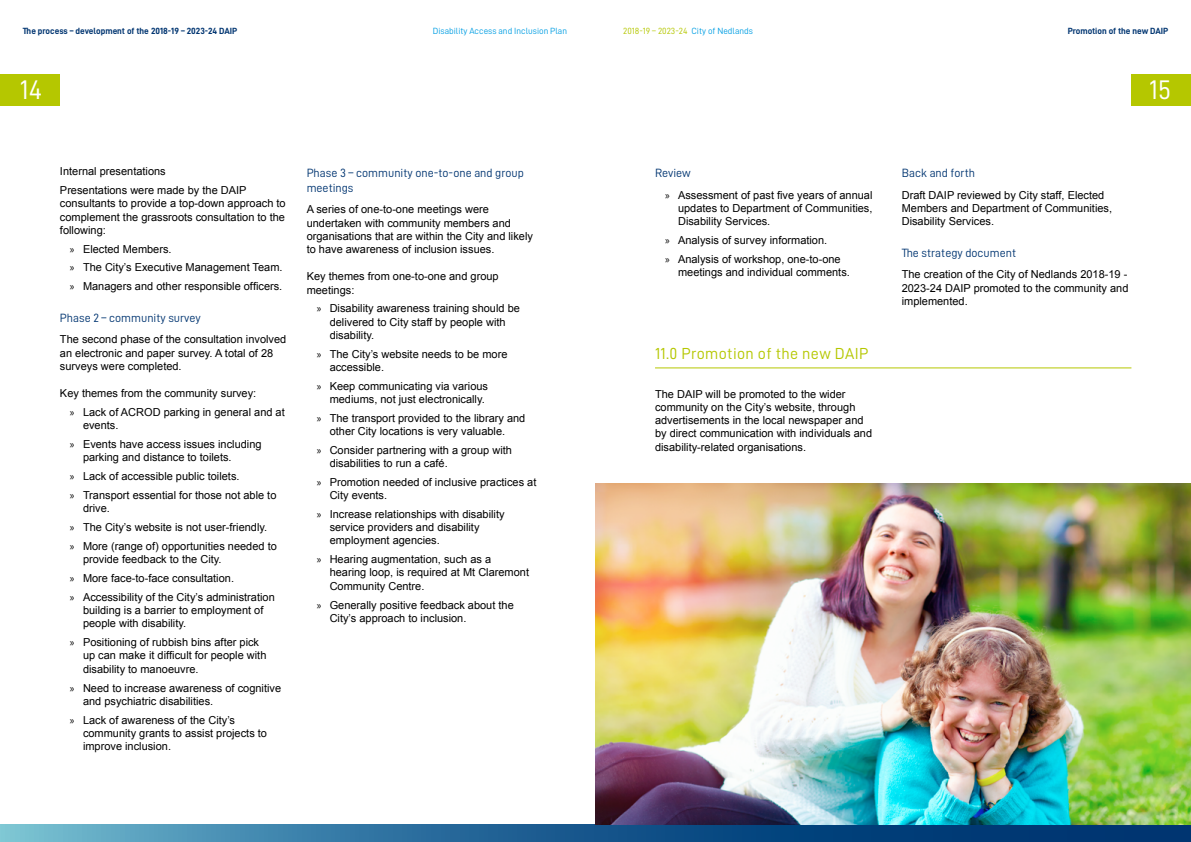
<style>
.page{position:relative;width:1191px;height:842px;background:#fff}
.page>*{position:absolute;margin:0;border:0;box-sizing:border-box;transform-origin:0 0}
.t1{font:27px "D DIN";color:#fff}
.t2{font:16px "D DIN";letter-spacing:.02em;color:#b5c700}
.t3{font:12px/14.4px "D DIN";color:#003571}
.t4{font:11px/13.2px "Arial";color:#000}
.t5{font:9px "D DIN Bold";color:#003571}
.t6{font:9px "D DIN";color:#009ee3}
.t7{font:9px "D DIN";color:#b5c700}
.s1{color:#009ee3}
.s2{font-family:"Myriad Pro"}
</style>
<div class="page">
<svg style="left:0;top:825px;width:1191px;height:17px"></svg>
<div style="left:1131px;top:74px;width:60px;height:31px;background:#b5c700"></div>
<div style="left:0;top:74px;width:60px;height:31px;background:#b5c700"></div>
<hr style="left:655px;top:368px;width:476px;height:1px;background:#b5c700">
<img style="left:595px;top:484px;width:596px;height:341px">
<p class="t5" style="left:23px;top:26px;width:216px">The process – development of the 2018-19 – 2023-24 DAIP</p>
<p class="t6" style="left:433px;top:26px;width:136px">Disability Access and Inclusion Plan</p>
<p class="t7" style="left:623px;top:26px;width:131px">2018-19 – 2023-24 <span class="s1">City of Nedlands</span></p>
<p class="t5" style="left:1067px;top:26px;width:102px">Promotion of the new DAIP</p>
<h1 class="t1" style="left:20px;top:75px;width:24px">14</h1>
<h1 class="t1" style="left:1149px;top:75px;width:23px">15</h1>
<p class="t4" style="left:60px;top:162px;width:188px;line-height:18.9px">Internal presentations<br>Presentations were made by the DAIP</p>
<p class="t4" style="left:60px;top:197px;width:227px;text-align:justify">consultants to provide a top-down approach to complement the grassroots consultation to the following:</p>
<p class="t4" style="left:70px;top:239px;width:214px;line-height:18.9px"><span class="s2">»</span> Elected Members.<br><span class="s2">»</span> The City’s Executive Management Team. <span class="s2">»</span> Managers and other responsible officers.</p>
<p class="t3" style="left:60px;top:310px;width:142px">Phase 2 – community survey</p>
<p class="t4" style="left:60px;top:333px;width:228px">The second phase of the consultation involved an electronic and paper survey. A total of 28 surveys were completed.</p>
<p class="t4" style="left:70px;top:384px;width:216px;line-height:18.9px;text-indent:-10px">Key themes from the community survey:<br><span class="s2">»</span> Lack of ACROD parking in general and at</p>
<p class="t4" style="left:70px;top:416px;width:193px;line-height:18.9px;text-indent:13px">events.<br><span class="s2">»</span> Events have access issues including</p>
<p class="t4" style="left:70px;top:448px;width:208px;line-height:18.9px;text-indent:13px">parking and distance to toilets.<br><span class="s2">»</span> Lack of accessible public toilets.<br><span class="s2">»</span> Transport essential for those not able to</p>
<p class="t4" style="left:70px;top:499px;width:208px;line-height:18.9px;text-indent:13px">drive.<br><span class="s2">»</span> The City’s website is not user-friendly.<br><span class="s2">»</span> More (range of) opportunities needed to</p>
<p class="t4" style="left:70px;top:550px;width:206px;line-height:18.9px;text-indent:13px">provide feedback to the City.<br><span class="s2">»</span> More face-to-face consultation.<br><span class="s2">»</span> Accessibility of the City’s administration</p>
<p class="t4" style="left:83px;top:604px;width:182px">building is a barrier to employment of people with disability.</p>
<p class="t4" style="left:83px;top:636px;width:185px;text-indent:-13px"><span class="s2">»</span> Positioning of rubbish bins after pick up can make it difficult for people with disability to manoeuvre.</p>
<p class="t4" style="left:83px;top:681px;width:200px;text-indent:-13px"><span class="s2">»</span> Need to increase awareness of cognitive and psychiatric disabilities.</p>
<p class="t4" style="left:83px;top:713px;width:186px;text-indent:-13px"><span class="s2">»</span> Lack of awareness of the City’s community grants to assist projects to improve inclusion.</p>
<p class="t3" style="left:307px;top:166px;width:219px">Phase 3 – community one-to-one and group meetings</p>
<p class="t4" style="left:307px;top:203px;width:228px">A series of one-to-one meetings were undertaken with community members and organisations that are within the City and likely to have awareness of inclusion issues.</p>
<p class="t4" style="left:307px;top:270px;width:193px">Key themes from one-to-one and group meetings:</p>
<p class="t4" style="left:330px;top:302px;width:192px;text-indent:-13px"><span class="s2">»</span> Disability awareness training should be delivered to City staff by people with disability.</p>
<p class="t4" style="left:330px;top:347px;width:179px;text-indent:-13px"><span class="s2">»</span> The City’s website needs to be more accessible.</p>
<p class="t4" style="left:317px;top:379px;width:173px;text-align:right"><span class="s2">»</span> Keep communicating via various mediums, not just electronically.</p>
<p class="t4" style="left:330px;top:411px;width:197px;text-indent:-13px"><span class="s2">»</span> The transport provided to the library and other City locations is very valuable.</p>
<p class="t4" style="left:330px;top:443px;width:184px;text-indent:-13px"><span class="s2">»</span> Consider partnering with a group with disabilities to run a café.</p>
<p class="t4" style="left:330px;top:475px;width:208px;text-indent:-13px"><span class="s2">»</span> Promotion needed of inclusive practices at<br>City events.</p>
<p class="t4" style="left:330px;top:507px;width:176px;text-indent:-13px"><span class="s2">»</span> Increase relationships with disability service providers and disability employment agencies.</p>
<p class="t4" style="left:330px;top:553px;width:201px;text-indent:-13px"><span class="s2">»</span> Hearing augmentation, such as a hearing loop, is required at Mt Claremont<br>Community Centre.</p>
<p class="t4" style="left:330px;top:598px;width:186px;text-indent:-13px"><span class="s2">»</span> Generally positive feedback about the<br>City’s approach to inclusion.</p>
<p class="t3" style="left:655px;top:166px;width:37px">Review</p>
<p class="t4" style="left:678px;top:188px;width:196px;text-align:justify;text-indent:-13px"><span class="s2">»</span> Assessment of past five years of annual updates to Department of Communities, Disability Services.</p>
<p class="t4" style="left:665px;top:231px;width:177px;line-height:18.9px"><span class="s2">»</span> Analysis of survey information.<br><span class="s2">»</span> Analysis of workshop, one-to-one</p>
<p class="t4" style="left:678px;top:266px;width:173px">meetings and individual comments.</p>
<h2 class="t2" style="left:655px;top:345px;width:215px">11.0 Promotion of the new DAIP</h2>
<p class="t4" style="left:655px;top:387px;width:219px">The DAIP will be promoted to the wider community on the City’s website, through advertisements in the local newspaper and by direct communication with individuals and disability-related organisations.</p>
<p class="t3" style="left:901px;top:166px;width:75px">Back and forth</p>
<p class="t4" style="left:901px;top:188px;width:212px">Draft DAIP reviewed by City staff, Elected<br>Members and Department of Communities,<br>Disability Services.</p>
<p class="t3" style="left:901px;top:245px;width:116px">The strategy document</p>
<p class="t4" style="left:901px;top:268px;width:228px;text-align:justify">The creation of the City of Nedlands 2018-19 - 2023-24 DAIP promoted to the community and implemented.</p>
</div>
